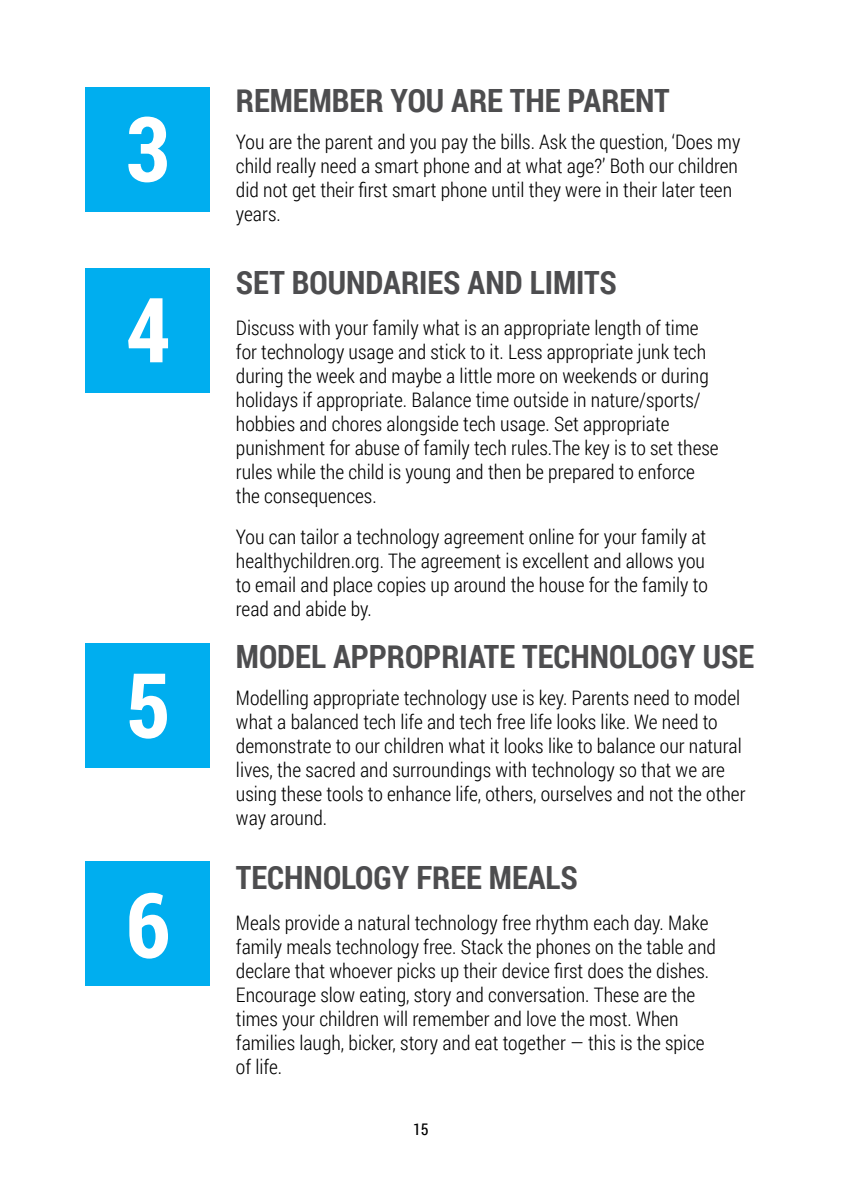
<style>
.page{position:relative;width:842px;height:1191px;background:#fff}
.page>*{position:absolute;margin:0;border:0;box-sizing:border-box;transform-origin:0 0}
.t1{font:700 90px "Roboto Condensed";color:#fff}
.t2{font:700 32px "Roboto Condensed";color:#4d4d4f}
.t3{font:300 20px/24px "Roboto Condensed";color:#000}
.t4{font:16px "Roboto Condensed";color:#000}
</style>
<div class="page">
<div style="left:85px;top:87px;width:125px;height:125px;background:#00aeef"></div>
<div style="left:85px;top:643px;width:125px;height:125px;background:#00aeef"></div>
<div style="left:85px;top:268px;width:125px;height:125px;background:#00aeef"></div>
<div style="left:85px;top:861px;width:125px;height:125px;background:#00aeef"></div>
<h1 class="t1" style="left:126px;top:86px;width:46px">3</h1>
<h1 class="t1" style="left:126px;top:267px;width:46px">4</h1>
<h1 class="t1" style="left:126px;top:642px;width:46px">5</h1>
<h1 class="t1" style="left:126px;top:862px;width:46px">6</h1>
<h2 class="t2" style="left:236px;top:78px;width:435px">REMEMBER YOU ARE THE PARENT</h2>
<p class="t3" style="left:236px;top:129px;width:506px">You are the parent and you pay the bills. Ask the question, ‘Does my child really need a smart phone and at what age?’ Both our children did not get their first smart phone until they were in their later teen years.</p>
<h2 class="t2" style="left:236px;top:259px;width:382px">SET BOUNDARIES AND LIMITS</h2>
<p class="t3" style="left:236px;top:315px;width:484px">Discuss with your family what is an appropriate length of time for technology usage and stick to it. Less appropriate junk tech during the week and maybe a little more on weekends or during holidays if appropriate. Balance time outside in nature/sports/ hobbies and chores alongside tech usage. Set appropriate punishment for abuse of family tech rules.The key is to set these rules while the child is young and then be prepared to enforce the consequences.</p>
<p class="t3" style="left:236px;top:524px;width:473px">You can tailor a technology agreement online for your family at healthychildren.org. The agreement is excellent and allows you to email and place copies up around the house for the family to read and abide by.</p>
<h2 class="t2" style="left:236px;top:634px;width:520px">MODEL APPROPRIATE TECHNOLOGY USE</h2>
<p class="t3" style="left:236px;top:685px;width:511px">Modelling appropriate technology use is key. Parents need to model what a balanced tech life and tech free life looks like. We need to demonstrate to our children what it looks like to balance our natural lives, the sacred and surroundings with technology so that we are using these tools to enhance life, others, ourselves and not the other way around.</p>
<h2 class="t2" style="left:236px;top:855px;width:343px">TECHNOLOGY FREE MEALS</h2>
<p class="t3" style="left:236px;top:910px;width:482px">Meals provide a natural technology free rhythm each day. Make family meals technology free. Stack the phones on the table and declare that whoever picks up their device first does the dishes.<br>Encourage slow eating, story and conversation. These are the times your children will remember and love the most. When families laugh, bicker, story and eat together — this is the spice of life.</p>
<p class="t4" style="left:413px;top:1118px;width:17px">15</p>
</div>
